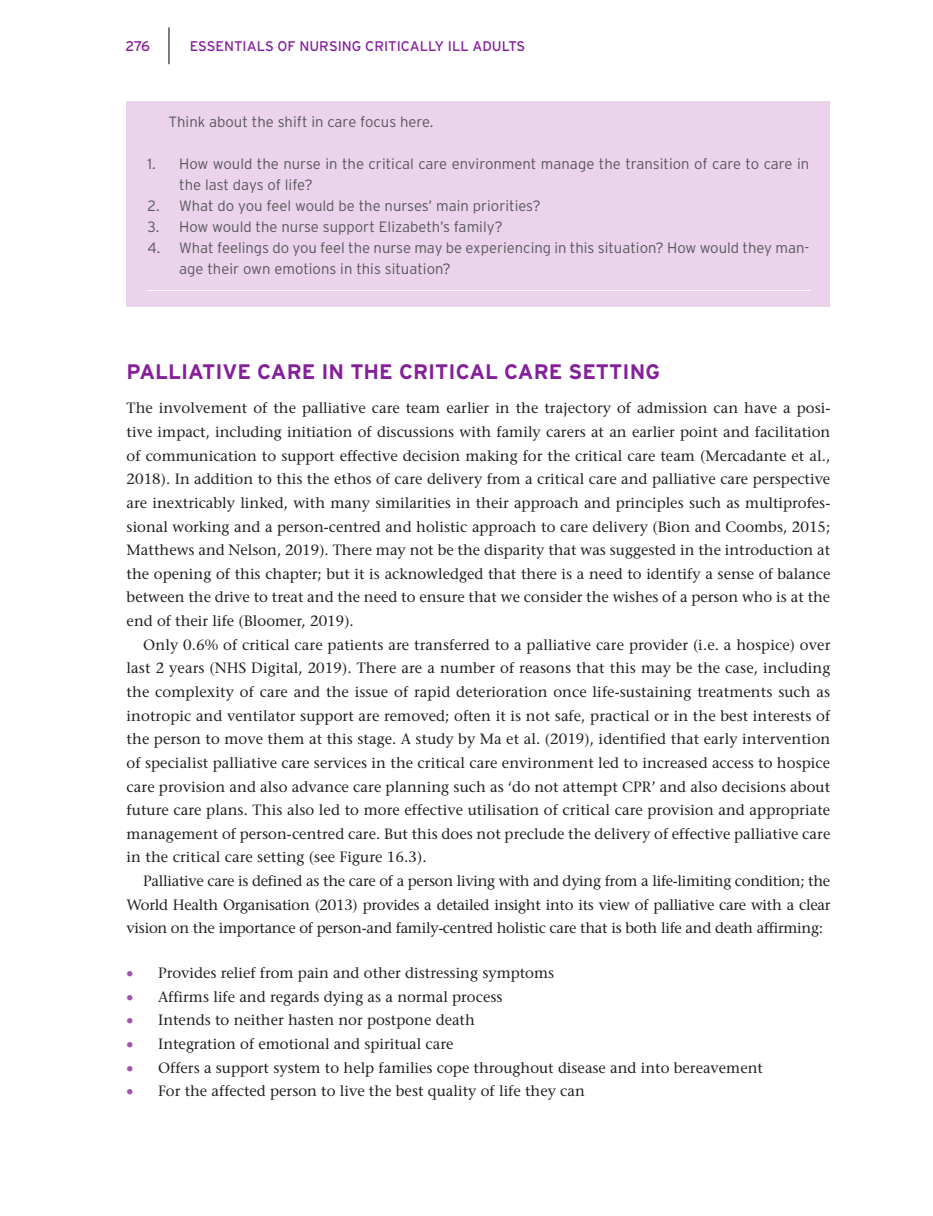
<style>
.page{position:relative;width:933px;height:1216px;background:#fff}
.page>*{position:absolute;margin:0;border:0;box-sizing:border-box;transform-origin:0 0}
.t1{font:700 21px "Interstate";color:#85209b}
.TEXT_IND{font:500 14.88px/23.6px "Stone Serif Std";color:#231f20;text-align:justify}
.TEXT{font:500 14.88px/23.6px "Stone Serif Std";color:#231f20;text-align:justify}
.BX2_NL{font:300 14.88px/21px "Interstate";color:#57585a}
.BX2_TEXT_IND{font:300 14.88px "Interstate";color:#57585a}
.t2{font:14px "Interstate";color:#85209b}
.s1{color:#a052af}
</style>
<div class="page">
<hr style="left:168px;top:27px;width:2px;height:37px;background:#6c6d70">
<div style="left:127px;top:102px;width:703px;height:49px;background:#ebd3eb"></div>
<div style="left:127px;top:144px;width:703px;height:70px;background:#ebd3eb"></div>
<div style="left:127px;top:207px;width:703px;height:49px;background:#ebd3eb"></div>
<div style="left:127px;top:228px;width:703px;height:70px;background:#ebd3eb"></div>
<div style="left:127px;top:283px;width:703px;height:24px;background:#ebd3eb"></div>
<hr style="left:148px;top:290px;width:662px;height:1px;background:#fff">
<p class="t2" style="left:126px;top:39px;width:26px">276</p>
<p class="t2" style="left:190px;top:38px;width:337px">ESSENTIALS OF NURSING CRITICALLY ILL ADULTS</p>
<p class="BX2_TEXT_IND" style="left:169px;top:114px;width:266px">Think about the shift in care focus here.</p>
<p class="BX2_NL" style="left:179px;top:153px;width:632px;text-indent:-32px">1. How would the nurse in the critical care environment manage the transition of care to care in the last days of life?</p>
<p class="BX2_NL" style="left:148px;top:195px;width:395px">2. What do you feel would be the nurses’ main priorities?</p>
<p class="BX2_NL" style="left:148px;top:216px;width:357px">3. How would the nurse support Elizabeth’s family?</p>
<p class="BX2_NL" style="left:179px;top:237px;width:632px;text-indent:-32px">4. What feelings do you feel the nurse may be experiencing in this situation? How would they man&shy;age their own emotions in this situation?</p>
<h1 class="t1" style="left:127px;top:360px;width:535px">PALLIATIVE CARE IN THE CRITICAL CARE SETTING</h1>
<p class="TEXT" style="left:127px;top:396px;width:705px">The involvement of the palliative care team earlier in the trajectory of admission can have a posi&shy;tive impact, including initiation of discussions with family carers at an earlier point and facilitation of communication to support effective decision making for the critical care team (Mercadante et al., 2018). In addition to this the ethos of care delivery from a critical care and palliative care perspective are inextricably linked, with many similarities in their approach and principles such as multiprofes&shy;sional working and a person-centred and holistic approach to care delivery (Bion and Coombs, 2015; Matthews and Nelson, 2019). There may not be the disparity that was suggested in the introduction at the opening of this chapter; but it is acknowledged that there is a need to identify a sense of balance between the drive to treat and the need to ensure that we consider the wishes of a person who is at the end of their life (Bloomer, 2019).</p>
<p class="TEXT_IND" style="left:127px;top:633px;width:705px;text-indent:17px">Only 0.6% of critical care patients are transferred to a palliative care provider (i.e. a hospice) over last 2 years (NHS Digital, 2019). There are a number of reasons that this may be the case, including the complexity of care and the issue of rapid deterioration once life-sustaining treatments such as inotropic and ventilator support are removed; often it is not safe, practical or in the best interests of the person to move them at this stage. A study by Ma et al. (2019), identified that early intervention of specialist palliative care services in the critical care environment led to increased access to hospice care provision and also advance care planning such as ‘do not attempt CPR’ and also decisions about future care plans. This also led to more effective utilisation of critical care provision and appropriate management of person-centred care. But this does not preclude the delivery of effective palliative care in the critical care setting (see Figure 16.3).</p>
<p class="TEXT_IND" style="left:127px;top:869px;width:705px;text-indent:17px">Palliative care is defined as the care of a person living with and dying from a life-limiting condition; the World Health Organisation (2013) provides a detailed insight into its view of palliative care with a clear vision on the importance of person-and family-centred holistic care that is both life and death affirming:</p>
<p class="TEXT_IND" style="left:127px;top:961px;width:429px"><span class="s1">•</span> Provides relief from pain and other distressing symptoms</p>
<p class="TEXT_IND" style="left:127px;top:984px;width:377px"><span class="s1">•</span> Affirms life and regards dying as a normal process</p>
<p class="TEXT_IND" style="left:127px;top:1008px;width:350px"><span class="s1">•</span> Intends to neither hasten nor postpone death</p>
<p class="TEXT_IND" style="left:127px;top:1032px;width:328px"><span class="s1">•</span> Integration of emotional and spiritual care</p>
<p class="TEXT_IND" style="left:127px;top:1055px;width:638px"><span class="s1">•</span> Offers a support system to help families cope throughout disease and into bereavement</p>
<p class="TEXT_IND" style="left:127px;top:1079px;width:460px"><span class="s1">•</span> For the affected person to live the best quality of life they can</p>
</div>
